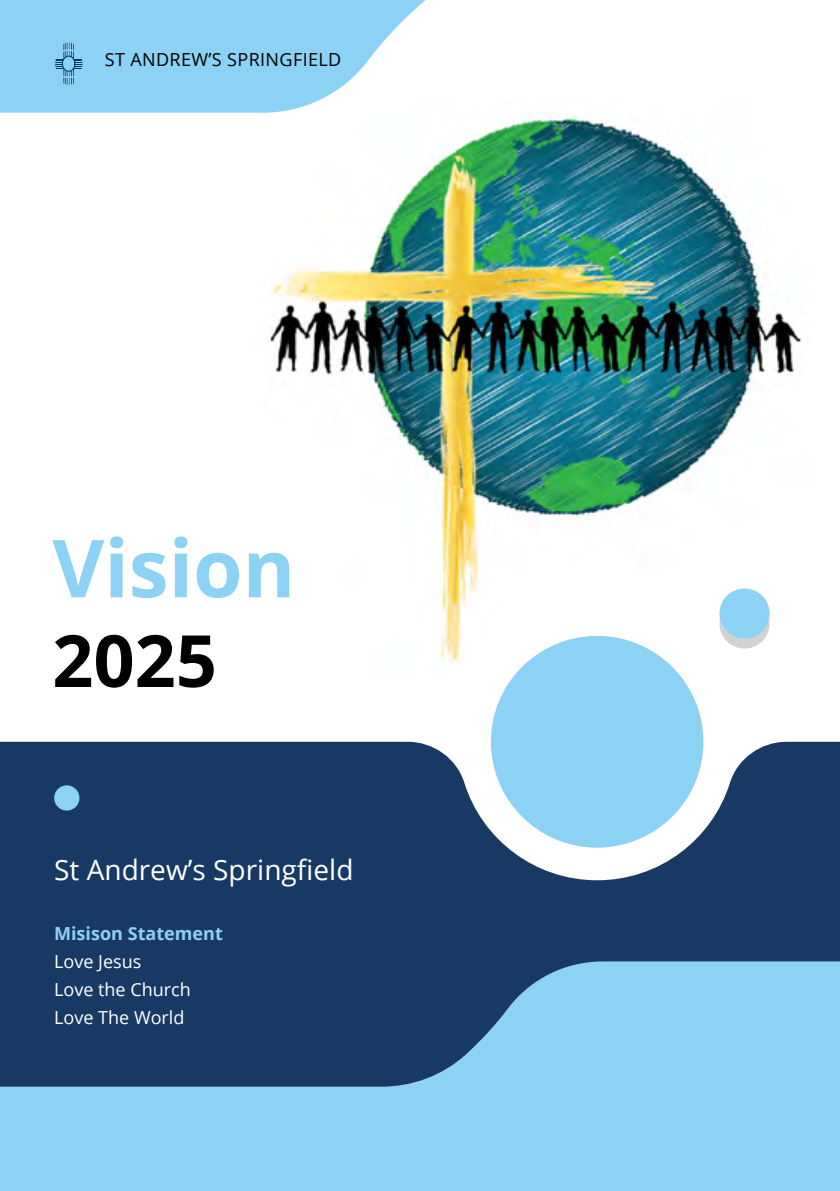
<style>
.page{position:relative;width:840px;height:1191px;background:#fff}
.page>*{position:absolute;margin:0;border:0;box-sizing:border-box;transform-origin:0 0}
.t1{font:700 80px "Open Sans";color:#8cd2f4}
.t2{font:700 72px "Open Sans";color:#000}
.t3{font:28px "Open Sans";color:#fff}
.t4{font:18px/28px "Open Sans";color:#fff}
.t5{font:18px "Open Sans";letter-spacing:.02em;color:#000}
.t6{font:700 18px "Open Sans";color:#8cd2f4}
</style>
<div class="page">
<img style="left:269px;top:116px;width:534px;height:559px">
<div style="left:719px;top:598px;width:50px;height:50px;background:#d2d2d1;border-radius:50%"></div>
<div style="left:0;top:1086px;width:839px;height:105px;background:#8cd2f4"></div>
<svg style="left:0;top:742px;width:839px;height:344px;background:#365b83"></svg>
<div style="left:719px;top:588px;width:50px;height:50px;background:#8cd2f4;border-radius:50%"></div>
<div style="left:54px;top:785px;width:25px;height:25px;background:#8cd2f4;border-radius:50%"></div>
<svg style="left:0;top:0;width:426px;height:113px;background:#9cd8f5"></svg>
<svg style="left:55px;top:43px;width:27px;height:42px"></svg>
<div style="left:62px;top:56px;width:13px;height:16px;border:1px solid #003768;border-radius:50%"></div>
<div style="left:490px;top:636px;width:213px;height:211px;background:#8cd2f4;border-radius:50%"></div>
<p class="t5" style="left:105px;top:47px;width:238px">ST ANDREW’S SPRINGFIELD</p>
<h1 class="t1" style="left:52px;top:512px;width:244px">Vision</h1>
<h2 class="t2" style="left:52px;top:610px;width:166px">2025</h2>
<h3 class="t3" style="left:54px;top:851px;width:301px">St Andrew’s Springfield</h3>
<p class="t6" style="left:54px;top:921px;width:170px">Misison Statement</p>
<p class="t4" style="left:54px;top:947px;width:138px">Love Jesus<br>Love the Church<br>Love The World</p>
</div>
